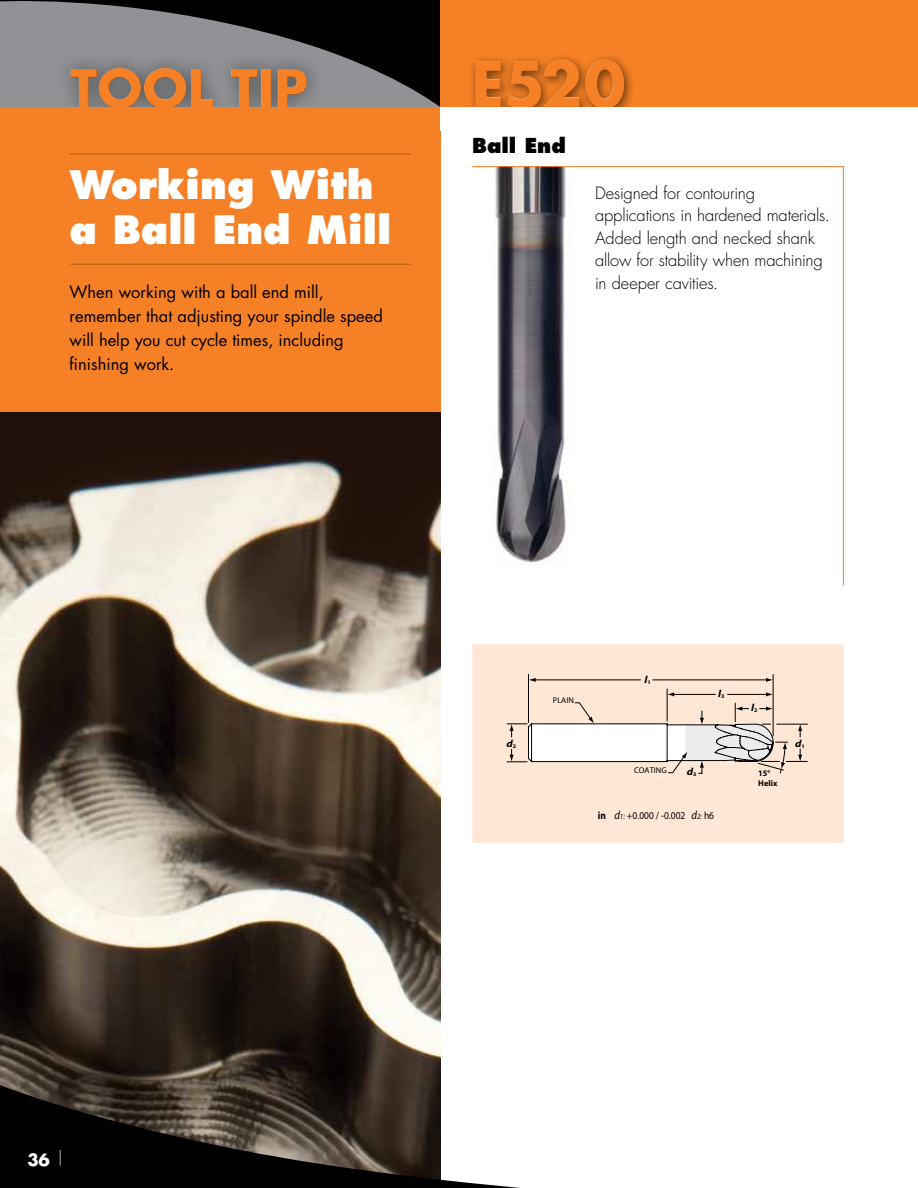
<style>
.page{position:relative;width:918px;height:1188px;background:#fff}
.page>*{position:absolute;margin:0;border:0;box-sizing:border-box;transform-origin:0 0}
.t1{font:700 61.05px "Futura";color:#f58025}
.t2{font:700 51px "Futura";color:#f58025}
.t3{font:800 38.1px/45.2px "Futura";color:#fff}
.t4{font:800 20.1px "Futura";color:#000}
.t5{font:300 16.5px/22.5px "Futura";letter-spacing:-.01em;color:#000}
.t6{font:16.5px/24px "Futura";color:#000}
.t7{font:700 16.5px "Futura";color:#fff}
.t8{font:10.5px "Myriad";color:#000;scale:.9 1}
.t9{font:italic 700 10.2px "Myriad";color:#000;scale:1.11 1}
.t10{font:8.4px "Myriad";color:#000}
.t11{font:700 8.4px/10.1px "Myriad";color:#000}
.s1{font-style:normal;font-size:5.4px}
.s2{font-weight:700}
.s3{font-style:italic;font-size:11.85px}
.s4{font-style:italic;font-size:7.8px}
</style>
<div class="page">
<svg style="left:472px;top:166px;width:372px;height:420px"></svg>
<svg style="left:0;top:0;width:441px;height:107px;background:#525253"></svg>
<div style="left:441px;top:0;width:477px;height:107px;background:#f58025"></div>
<div style="left:54px;top:51px;width:271px;height:76px;background:#8e8f92"></div>
<div style="left:69px;top:66px;width:240px;height:42px;background:#fff;opacity:.75"></div>
<div style="left:69px;top:68px;width:240px;height:42px;background:#000;opacity:.75"></div>
<div style="left:472px;top:644px;width:372px;height:199px;background:#fee8d5"></div>
<svg style="left:507px;top:674px;width:301px;height:100px"></svg>
<div style="left:0;top:108px;width:441px;height:1080px;background:#f58025"></div>
<hr style="left:70px;top:264px;width:341px;height:1px;background:#ac5a14">
<hr style="left:70px;top:154px;width:341px;height:1px;background:#ac5a14">
<img style="left:0;top:413px;width:441px;height:667px">
<svg style="left:0;top:1080px;width:520px;height:108px;background:#46413c"></svg>
<svg style="left:60px;top:1150px;width:1px;height:16px"></svg>
<div style="left:468px;top:53px;width:168px;height:67px;background:#000;opacity:.55"></div>
<div style="left:473px;top:57px;width:153px;height:51px;background:#fff;opacity:.85"></div>
<div style="left:473px;top:60px;width:153px;height:51px;background:#000;opacity:.95"></div>
<div style="left:441px;top:107px;width:477px;height:24px;background:#fff"></div>
<h2 class="t2" style="left:70px;top:53px;width:239px">TOOL TIP</h2>
<h3 class="t3" style="left:70px;top:163px;width:323px">Working With a Ball End Mill</h3>
<p class="t6" style="left:70px;top:280px;width:315px">When working with a ball end mill, remember that adjusting your spindle speed will help you cut cycle times, including finishing work.</p>
<h1 class="t1" style="left:471px;top:42px;width:156px">E520</h1>
<p class="t4" style="left:472px;top:133px;width:95px">Ball End</p>
<p class="t5" style="left:595px;top:182px;width:237px">Designed for contouring applications in hardened materials.<br>Added length and necked shank allow for stability when machining in deeper cavities.</p>
<p class="t10" style="left:553px;top:696px;width:22px">PLAIN</p>
<p class="t9" style="left:644px;top:674px;width:7px">l<span class="s1">1</span></p>
<p class="t9" style="left:718px;top:688px;width:7px">l<span class="s1">3</span></p>
<p class="t9" style="left:751px;top:703px;width:7px">l<span class="s1">2</span></p>
<p class="t9" style="left:507px;top:738px;width:10px">d<span class="s1">2</span></p>
<p class="t9" style="left:795px;top:738px;width:10px">d<span class="s1">1</span></p>
<p class="t11" style="left:758px;top:769px;width:21px">15°<br>Helix</p>
<p class="t10" style="left:634px;top:766px;width:34px">COATING</p>
<p class="t9" style="left:687px;top:766px;width:10px">d<span class="s1">3</span></p>
<p class="t8" style="left:598px;top:810px;width:131px"><span class="s2">in</span> <span class="s3">d</span><span class="s4">1:</span> +0.000 / -0.002 <span class="s3">d</span><span class="s4">2:</span> h6</p>
<p class="t7" style="left:27px;top:1148px;width:24px">36</p>
</div>
